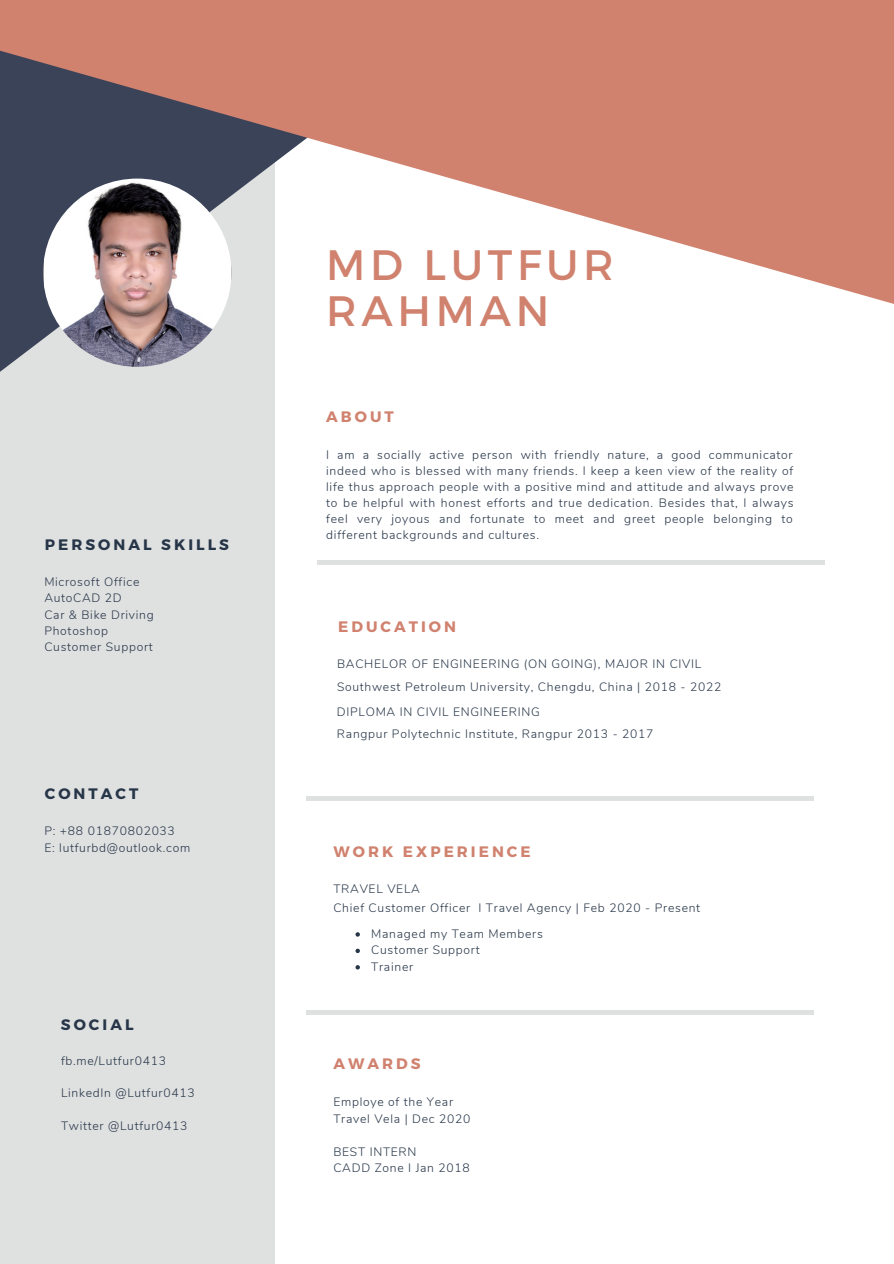
<style>
.page{position:relative;width:894px;height:1264px;background:#fff}
.page>*{position:absolute;margin:0;border:0;box-sizing:border-box;transform-origin:0 0}
.t1{font:42.45px/46px "Montserrat";letter-spacing:.11em;color:#d0826f}
.t2{font:700 15.15px "Montserrat";letter-spacing:.2em;color:#d0826f}
.t3{font:700 15.15px "Montserrat";letter-spacing:.2em;color:#263547}
.t4{font:300 12.15px/16.2px "Nunito";letter-spacing:.06em;color:#263547;text-align:justify}
</style>
<div class="page">
<div style="left:0;top:49px;width:274px;height:1214px;background:#dfe0e0"></div>
<hr style="left:317px;top:560px;width:507px;height:4px;background:#dfe0e0">
<svg style="left:0;top:338px;width:275px;height:122px"></svg>
<img style="left:43px;top:178px;width:188px;height:189px;border-radius:50%">
<svg style="left:0;top:0;width:893px;height:338px;fill:#d0826f"></svg>
<hr style="left:306px;top:796px;width:507px;height:4px;background:#dfe0e0">
<hr style="left:306px;top:1010px;width:507px;height:4px;background:#dfe0e0">
<svg style="left:355px;top:932px;width:5px;height:4px"></svg>
<svg style="left:355px;top:948px;width:5px;height:5px"></svg>
<svg style="left:355px;top:965px;width:5px;height:4px"></svg>
<p class="t3" style="left:45px;top:534px;width:185px">PERSONAL SKILLS</p>
<p class="t4" style="left:44px;top:573px;width:96px">Microsoft Office</p>
<p class="t4" style="left:44px;top:590px;width:79px">AutoCAD 2D</p>
<p class="t4" style="left:44px;top:606px;width:111px">Car &amp; Bike Driving</p>
<p class="t4" style="left:44px;top:623px;width:65px">Photoshop</p>
<p class="t4" style="left:44px;top:639px;width:110px">Customer Support</p>
<p class="t3" style="left:45px;top:784px;width:95px">CONTACT</p>
<p class="t4" style="left:44px;top:823px;width:132px">P: +88 01870802033</p>
<p class="t4" style="left:44px;top:839px;width:147px">E: lutfurbd@outlook.com</p>
<p class="t3" style="left:61px;top:1014px;width:74px">SOCIAL</p>
<p class="t4" style="left:61px;top:1052px;width:106px">fb.me/Lutfur0413</p>
<p class="t4" style="left:61px;top:1085px;width:135px">LinkedIn @Lutfur0413</p>
<p class="t4" style="left:61px;top:1118px;width:128px">Twitter @Lutfur0413</p>
<p class="t1" style="left:326px;top:239px;width:289px">MD LUTFUR<br>RAHMAN</p>
<p class="t2" style="left:326px;top:407px;width:69px">ABOUT</p>
<p class="t4" style="left:326px;top:446px;width:468px">I am a socially active person with friendly nature, a good communicator indeed who is blessed with many friends. I keep a keen view of the reality of life thus approach people with a positive mind and attitude and always prove to be helpful with honest efforts and true dedication. Besides that, I always feel very joyous and fortunate to meet and greet people belonging to different backgrounds and cultures.</p>
<p class="t2" style="left:338px;top:617px;width:119px">EDUCATION</p>
<p class="t4" style="left:337px;top:656px;width:366px">BACHELOR OF ENGINEERING (ON GOING), MAJOR IN CIVIL</p>
<p class="t4" style="left:337px;top:679px;width:386px">Southwest Petroleum University, Chengdu, China | 2018 - 2022</p>
<p class="t4" style="left:337px;top:703px;width:204px">DIPLOMA IN CIVIL ENGINEERING</p>
<p class="t4" style="left:337px;top:726px;width:318px">Rangpur Polytechnic Institute, Rangpur 2013 - 2017</p>
<p class="t2" style="left:333px;top:842px;width:199px">WORK EXPERIENCE</p>
<p class="t4" style="left:333px;top:881px;width:88px">TRAVEL VELA</p>
<p class="t4" style="left:333px;top:900px;width:368px">Chief Customer Officer I Travel Agency | Feb 2020 - Present</p>
<p class="t4" style="left:371px;top:925px;width:173px">Managed my Team Members</p>
<p class="t4" style="left:371px;top:942px;width:110px">Customer Support</p>
<p class="t4" style="left:371px;top:958px;width:43px">Trainer</p>
<p class="t2" style="left:333px;top:1053px;width:89px">AWARDS</p>
<p class="t4" style="left:333px;top:1094px;width:121px">Employe of the Year</p>
<p class="t4" style="left:333px;top:1110px;width:138px">Travel Vela | Dec 2020</p>
<p class="t4" style="left:333px;top:1143px;width:85px">BEST INTERN</p>
<p class="t4" style="left:333px;top:1159px;width:138px">CADD Zone I Jan 2018</p>
</div>
